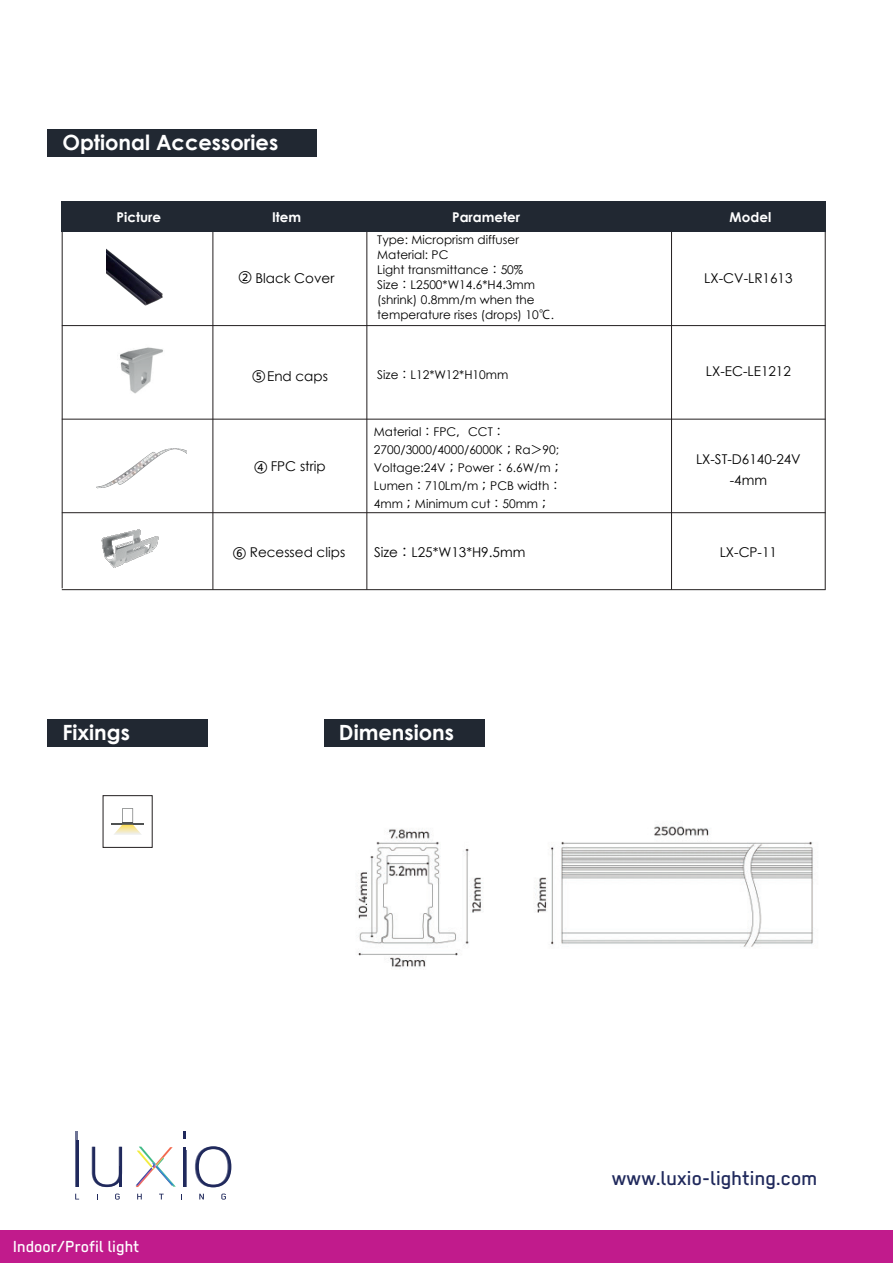
<style>
.page{position:relative;width:893px;height:1263px;background:#fff}
.page>*{position:absolute;margin:0;border:0;box-sizing:border-box;transform-origin:0 0}
.t1{font:500 22.5px "Regular";color:#20295c}
.t2{font:700 21px "Century Gothic";color:#fff}
.t3{font:500 18px "Regular";color:#fff}
.t4{font:13.5px/21px "Century Gothic";color:#000001;text-align:center}
.t5{font:700 13.5px "Century Gothic";color:#fff}
.t6{font:12px/15px "Century Gothic";color:#000001}
.s1{font-family:"Microsoft Ya Hei"}
.s2{font-family:"Koz Go Pr 6 N"}
</style>
<div class="page">
<hr style="left:62px;top:325px;width:764px;height:1px;background:#231f20">
<hr style="left:62px;top:419px;width:764px;height:1px;background:#231f20">
<hr style="left:62px;top:512px;width:764px;height:1px;background:#231f20">
<hr style="left:62px;top:589px;width:764px;height:1px;background:#231f20">
<hr style="left:62px;top:202px;width:1px;height:386px;background:#231f20">
<hr style="left:366px;top:224px;width:1px;height:366px;background:#231f20">
<hr style="left:212px;top:225px;width:1px;height:365px;background:#231f20">
<hr style="left:671px;top:225px;width:1px;height:365px;background:#231f20">
<hr style="left:825px;top:225px;width:1px;height:365px;background:#231f20">
<div style="left:47px;top:129px;width:270px;height:28px;background:#212832"></div>
<div style="left:61px;top:202px;width:765px;height:30px;background:#212832"></div>
<div style="left:47px;top:719px;width:161px;height:28px;background:#212832"></div>
<div style="left:324px;top:719px;width:161px;height:28px;background:#212832"></div>
<div style="left:103px;top:795px;width:50px;height:53px;border:1px solid #231f20"></div>
<hr style="left:111px;top:823px;width:33px;height:2px;background:#4f5252">
<svg style="left:122px;top:808px;width:11px;height:15px"></svg>
<img style="left:114px;top:825px;width:27px;height:10px">
<svg style="left:136px;top:1147px;width:40px;height:40px"></svg>
<hr style="left:183px;top:1147px;width:2px;height:40px;background:#20295c">
<hr style="left:76px;top:1140px;width:3px;height:47px;background:#20295c">
<hr style="left:75px;top:1131px;width:3px;height:56px;background:#20295c">
<svg style="left:92px;top:1147px;width:30px;height:40px"></svg>
<hr style="left:120px;top:1167px;width:2px;height:20px;background:#20295c">
<hr style="left:184px;top:1150px;width:2px;height:37px;background:#20295c">
<svg style="left:183px;top:1131px;width:2px;height:8px"></svg>
<svg style="left:195px;top:1146px;width:36px;height:41px"></svg>
<svg style="left:75px;top:1194px;width:4px;height:5px"></svg>
<svg style="left:115px;top:1193px;width:5px;height:6px"></svg>
<svg style="left:137px;top:1194px;width:5px;height:5px"></svg>
<svg style="left:159px;top:1194px;width:5px;height:5px"></svg>
<svg style="left:199px;top:1194px;width:5px;height:5px"></svg>
<svg style="left:221px;top:1193px;width:5px;height:6px"></svg>
<div style="left:1px;top:1230px;width:892px;height:33px;background:#c11b8c"></div>
<img style="left:101px;top:529px;width:58px;height:39px">
<img style="left:96px;top:448px;width:90px;height:41px">
<img style="left:120px;top:347px;width:43px;height:47px">
<img style="left:106px;top:248px;width:57px;height:58px">
<img style="left:356px;top:825px;width:457px;height:144px">
<h2 class="t2" style="left:62px;top:126px;width:217px">Optional Accessories</h2>
<p class="t5" style="left:117px;top:207px;width:46px">Picture</p>
<p class="t5" style="left:272px;top:207px;width:31px">Item</p>
<p class="t5" style="left:452px;top:207px;width:70px">Parameter</p>
<p class="t5" style="left:730px;top:207px;width:43px">Model</p>
<p class="t4" style="left:239px;top:267px;width:97px"><span class="s1">②</span> Black Cover</p>
<p class="t4" style="left:252px;top:365px;width:77px"><span class="s1">⑤</span>End caps</p>
<p class="t4" style="left:254px;top:456px;width:73px"><span class="s1">④</span> FPC strip</p>
<p class="t4" style="left:233px;top:541px;width:114px"><span class="s1">⑥</span> Recessed clips</p>
<p class="t6" style="left:377px;top:232px;width:178px">Type: Microprism diffuser<br>Material: PC<br>Light transmittance<span class="s2">：</span>50%<br>Size<span class="s2">：</span>L2500*W14.6*H4.3mm (shrink) 0.8mm/m when the temperature rises (drops) 10<span class="s2">℃</span>.</p>
<p class="t6" style="left:377px;top:367px;width:133px">Size<span class="s2">：</span>L12*W12*H10mm</p>
<p class="t6" style="left:374px;top:423px;width:190px;line-height:18px">Material<span class="s2">：</span>FPC<span class="s2">，</span>CCT<span class="s2">：<br></span>2700/3000/4000/6000K<span class="s2">；</span>Ra<span class="s2">＞</span>90;<br>Voltage:24V<span class="s2">；</span>Power<span class="s2">：</span>6.6W/m<span class="s2">；<br></span>Lumen<span class="s2">：</span>710Lm/m<span class="s2">；</span>PCB width<span class="s2">：<br></span>4mm<span class="s2">；</span>Minimum cut<span class="s2">：</span>50mm<span class="s2">；</span></p>
<p class="t4" style="left:374px;top:541px;width:153px">Size<span class="s2">：</span>L25*W13*H9.5mm</p>
<h2 class="t2" style="left:62px;top:716px;width:69px">Fixings</h2>
<h2 class="t2" style="left:339px;top:716px;width:117px">Dimensions</h2>
<p class="t4" style="left:704px;top:267px;width:90px">LX-CV-LR1613</p>
<p class="t4" style="left:706px;top:360px;width:87px">LX-EC-LE1212</p>
<p class="t4" style="left:696px;top:449px;width:106px">LX-ST-D6140-24V -4mm</p>
<p class="t4" style="left:720px;top:541px;width:59px">LX-CP-11</p>
<h3 class="t3" style="left:13px;top:1236px;width:128px">Indoor/Profil light</h3>
<h1 class="t1" style="left:612px;top:1165px;width:207px">www.luxio-lighting.com</h1>
</div>
